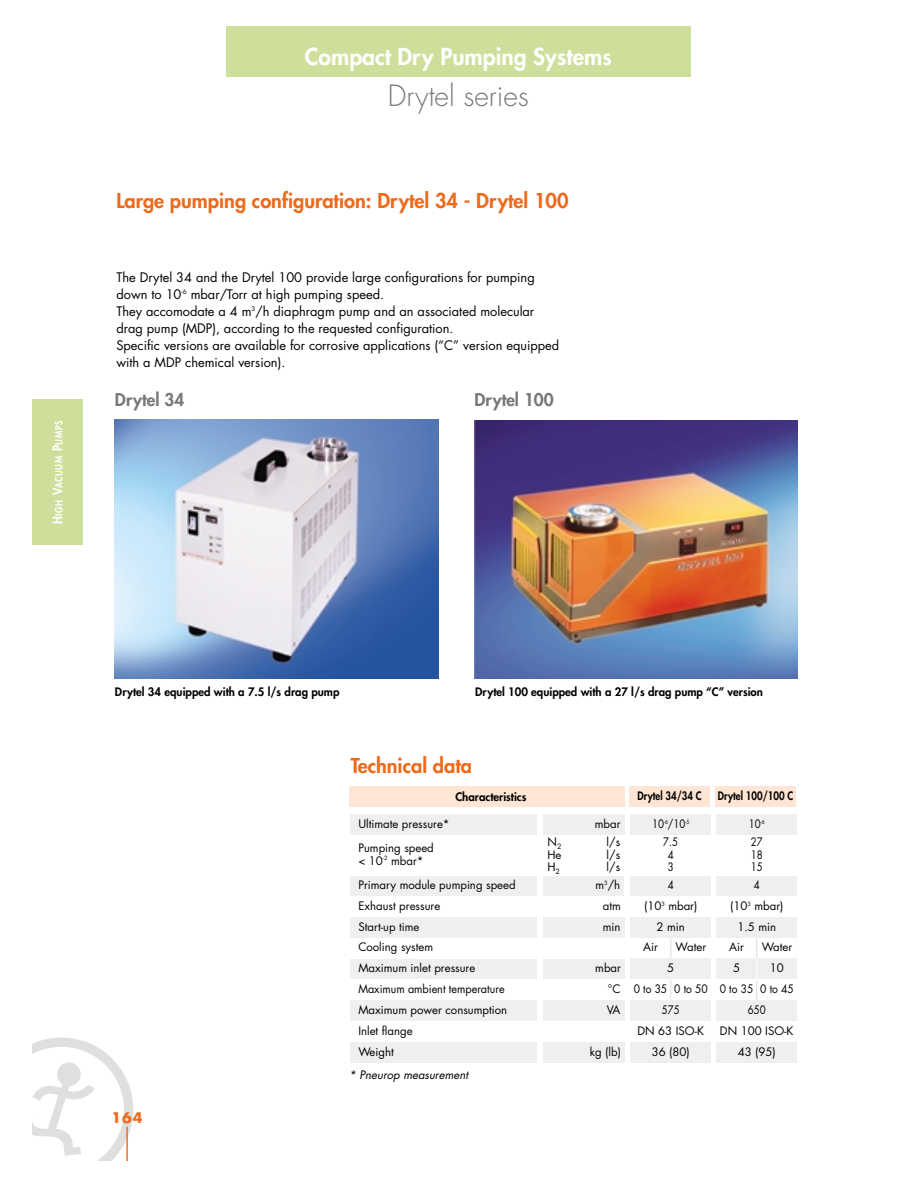
<style>
.page{position:relative;width:918px;height:1188px;background:#fff}
.page>*{position:absolute;margin:0;border:0;box-sizing:border-box;transform-origin:0 0}
.t1{font:300 28.5px "Futura";color:#787777}
.t2{font:800 22.8px "Futura";color:#fff}
.t3{font:800 19.95px "Futura";color:#ee6a1b}
.t4{font:800 17.1px "Futura";color:#787777}
.t5{font:700 14.25px "Futura";color:#ee6a1b}
.t6{font:12.9px/16.8px "Futura";color:#000}
.t7{font:11.4px/12.5px "Futura";color:#000}
.t8{font:800 11.4px "Futura";color:#000}
.t9{font:11.4px/12.5px "Futura";color:#000;text-align:center;scale:.85 1}
.t10{font:800 11.4px "Futura";color:#000;scale:.85 1}
.t11{font:11.4px "Futura";color:#000;scale:.95 1}
.t12{font:11.4px "Futura";color:#000;scale:.9 1}
.t13{font:italic 11.4px "Futura";color:#000}
.t14{font:800 9.6px "Futura";letter-spacing:.08em;color:#fff;scale:.9 1}
.s1{font-size:12.9px}
</style>
<div class="page">
<div style="left:33px;top:400px;width:50px;height:145px;background:#cedf9b"></div>
<svg style="left:33px;top:1038px;width:100px;height:123px"></svg>
<div style="left:57px;top:1063px;width:24px;height:23px;background:#e0dede;border-radius:50%"></div>
<hr style="left:126px;top:1127px;width:2px;height:34px;background:#ee6a1b">
<div style="left:226px;top:27px;width:465px;height:50px;background:#cedf9b"></div>
<img style="left:115px;top:420px;width:323px;height:258px">
<img style="left:474px;top:420px;width:324px;height:258px">
<div style="left:629px;top:787px;width:81px;height:20px;background:#ffe5d3"></div>
<div style="left:349px;top:787px;width:276px;height:20px;background:#ffe5d3"></div>
<div style="left:350px;top:876px;width:187px;height:20px;background:#f1eeef"></div>
<div style="left:350px;top:815px;width:187px;height:20px;background:#f1eeef"></div>
<div style="left:350px;top:1000px;width:187px;height:21px;background:#f1eeef"></div>
<div style="left:350px;top:959px;width:187px;height:20px;background:#f1eeef"></div>
<div style="left:350px;top:917px;width:187px;height:21px;background:#f1eeef"></div>
<div style="left:350px;top:1042px;width:187px;height:20px;background:#f1eeef"></div>
<div style="left:543px;top:876px;width:81px;height:20px;background:#f1eeef"></div>
<div style="left:543px;top:815px;width:82px;height:20px;background:#f1eeef"></div>
<div style="left:543px;top:1000px;width:82px;height:21px;background:#f1eeef"></div>
<div style="left:543px;top:959px;width:82px;height:20px;background:#f1eeef"></div>
<div style="left:543px;top:917px;width:82px;height:21px;background:#f1eeef"></div>
<div style="left:543px;top:1042px;width:82px;height:20px;background:#f1eeef"></div>
<div style="left:630px;top:876px;width:81px;height:20px;background:#f1eeef"></div>
<div style="left:630px;top:815px;width:81px;height:20px;background:#f1eeef"></div>
<div style="left:630px;top:1000px;width:81px;height:21px;background:#f1eeef"></div>
<div style="left:630px;top:917px;width:81px;height:21px;background:#f1eeef"></div>
<div style="left:630px;top:1042px;width:81px;height:20px;background:#f1eeef"></div>
<div style="left:630px;top:959px;width:81px;height:20px;background:#f1eeef"></div>
<div style="left:715px;top:787px;width:81px;height:20px;background:#ffe5d3"></div>
<div style="left:716px;top:876px;width:81px;height:20px;background:#f1eeef"></div>
<div style="left:716px;top:815px;width:81px;height:20px;background:#f1eeef"></div>
<div style="left:716px;top:1000px;width:81px;height:21px;background:#f1eeef"></div>
<div style="left:716px;top:917px;width:81px;height:21px;background:#f1eeef"></div>
<div style="left:716px;top:1042px;width:81px;height:20px;background:#f1eeef"></div>
<div style="left:716px;top:959px;width:81px;height:20px;background:#f1eeef"></div>
<svg style="left:670px;top:938px;width:1px;height:20px"></svg>
<svg style="left:670px;top:980px;width:1px;height:19px"></svg>
<svg style="left:756px;top:938px;width:1px;height:62px"></svg>
<p class="t14" style="left:54px;top:524px;width:117px;rotate:-90deg"><span class="s1">H</span>IGH <span class="s1">V</span>ACUUM <span class="s1">P</span>UMPS</p>
<h2 class="t2" style="left:305px;top:46px;width:308px">Compact Dry Pumping Systems</h2>
<h1 class="t1" style="left:388px;top:82px;width:142px">Drytel series</h1>
<h3 class="t3" style="left:116px;top:191px;width:454px">Large pumping configuration: Drytel 34 - Drytel 100</h3>
<p class="t6" style="left:116px;top:270px;width:444px">The Drytel 34 and the Drytel 100 provide large configurations for pumping down to 10<sup>-6</sup> mbar/Torr at high pumping speed.<br>They accomodate a 4 m<sup>3</sup>/h diaphragm pump and an associated molecular drag pump (MDP), according to the requested configuration.<br>Specific versions are available for corrosive applications (“C” version equipped with a MDP chemical version).</p>
<h3 class="t4" style="left:115px;top:392px;width:71px">Drytel 34</h3>
<h3 class="t4" style="left:474px;top:392px;width:81px">Drytel 100</h3>
<p class="t8" style="left:115px;top:686px;width:226px">Drytel 34 equipped with a 7.5 l/s drag pump</p>
<p class="t8" style="left:475px;top:686px;width:289px">Drytel 100 equipped with a 27 l/s drag pump “C” version</p>
<p class="t5" style="left:111px;top:1111px;width:33px">164</p>
<h3 class="t3" style="left:351px;top:756px;width:123px">Technical data</h3>
<p class="t8" style="left:455px;top:792px;width:72px">Characteristics</p>
<p class="t10" style="left:637px;top:790px;width:77px">Drytel 34/34 C</p>
<p class="t10" style="left:718px;top:790px;width:90px">Drytel 100/100 C</p>
<p class="t7" style="left:358px;top:819px;width:93px">Ultimate pressure*</p>
<p class="t7" style="left:595px;top:819px;width:27px">mbar</p>
<p class="t9" style="left:652px;top:819px;width:45px">10<sup>-6</sup>/10<sup>-5</sup></p>
<p class="t9" style="left:749px;top:819px;width:20px">10<sup>-6</sup></p>
<p class="t7" style="left:358px;top:843px;width:77px">Pumping speed &lt; 10<sup>-2</sup> mbar*</p>
<p class="t7" style="left:358px;top:880px;width:159px">Primary module pumping speed</p>
<p class="t7" style="left:548px;top:837px;width:15px">N<sub>2</sub></p>
<p class="t7" style="left:607px;top:837px;width:15px">l/s</p>
<p class="t7" style="left:548px;top:849px;width:16px">He</p>
<p class="t7" style="left:607px;top:849px;width:15px">l/s</p>
<p class="t7" style="left:548px;top:862px;width:14px">H<sub>2</sub></p>
<p class="t7" style="left:607px;top:862px;width:15px">l/s</p>
<p class="t7" style="left:595px;top:880px;width:26px">m<sup>3</sup>/h</p>
<p class="t9" style="left:663px;top:837px;width:19px">7.5<br>4<br>3</p>
<p class="t9" style="left:668px;top:880px;width:9px">4</p>
<p class="t9" style="left:751px;top:837px;width:16px;text-align:justify">27<br>18<br>15</p>
<p class="t9" style="left:754px;top:880px;width:9px">4</p>
<p class="t7" style="left:358px;top:901px;width:83px">Exhaust pressure</p>
<p class="t7" style="left:358px;top:942px;width:76px">Cooling system</p>
<p class="t11" style="left:358px;top:983px;width:155px">Maximum ambient temperature</p>
<p class="t7" style="left:358px;top:921px;width:63px">Start-up time</p>
<p class="t7" style="left:358px;top:963px;width:119px">Maximum inlet pressure</p>
<p class="t7" style="left:603px;top:901px;width:20px">atm</p>
<p class="t7" style="left:644px;top:901px;width:55px">(10<sup>3</sup> mbar)</p>
<p class="t7" style="left:730px;top:901px;width:55px">(10<sup>3</sup> mbar)</p>
<p class="t7" style="left:603px;top:921px;width:19px">min</p>
<p class="t7" style="left:657px;top:921px;width:30px">2 min</p>
<p class="t7" style="left:737px;top:921px;width:40px">1.5 min</p>
<p class="t7" style="left:595px;top:963px;width:27px">mbar</p>
<p class="t7" style="left:643px;top:942px;width:16px">Air</p>
<p class="t7" style="left:676px;top:942px;width:32px">Water</p>
<p class="t7" style="left:667px;top:963px;width:9px">5</p>
<p class="t7" style="left:729px;top:942px;width:16px">Air</p>
<p class="t7" style="left:762px;top:942px;width:32px">Water</p>
<p class="t7" style="left:733px;top:963px;width:9px">5</p>
<p class="t7" style="left:770px;top:963px;width:16px">10</p>
<p class="t7" style="left:608px;top:983px;width:14px">°C</p>
<p class="t12" style="left:634px;top:983px;width:84px">0 to 35 0 to 50</p>
<p class="t12" style="left:720px;top:983px;width:84px">0 to 35 0 to 45</p>
<p class="t7" style="left:358px;top:1004px;width:150px">Maximum power consumption</p>
<p class="t7" style="left:607px;top:1004px;width:15px">VA</p>
<p class="t9" style="left:662px;top:1004px;width:23px">575</p>
<p class="t9" style="left:748px;top:1004px;width:23px">650</p>
<p class="t7" style="left:358px;top:1025px;width:56px">Inlet flange</p>
<p class="t7" style="left:637px;top:1025px;width:68px">DN 63 ISO-K</p>
<p class="t7" style="left:720px;top:1025px;width:75px">DN 100 ISO-K</p>
<p class="t7" style="left:358px;top:1046px;width:37px">Weight</p>
<p class="t7" style="left:590px;top:1046px;width:33px">kg (lb)</p>
<p class="t7" style="left:652px;top:1046px;width:40px">36 (80)</p>
<p class="t7" style="left:738px;top:1046px;width:40px">43 (95)</p>
<p class="t13" style="left:349px;top:1069px;width:120px">* Pneurop measurement</p>
</div>
